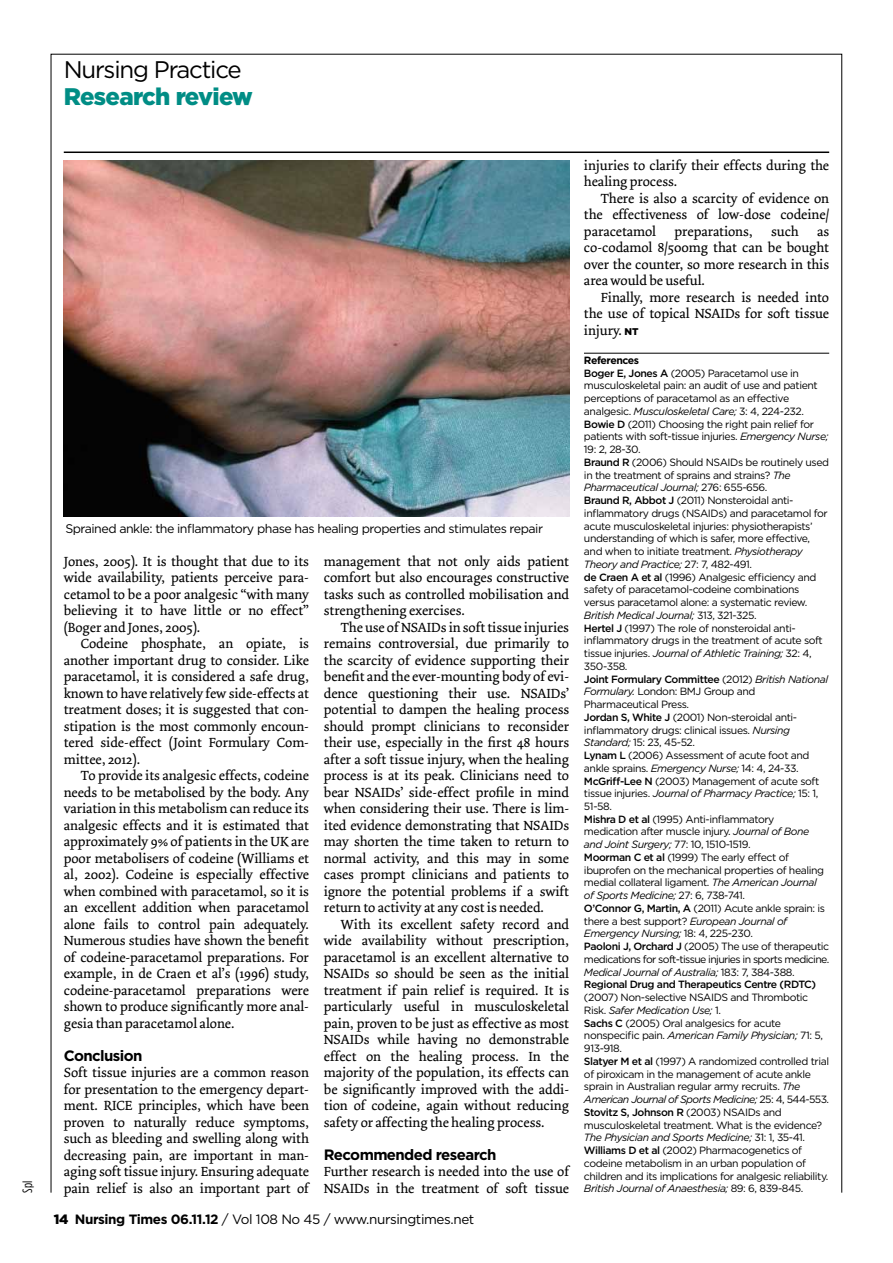
<style>
.page{position:relative;width:893px;height:1263px;background:#fff}
.page>*{position:absolute;margin:0;border:0;box-sizing:border-box;transform-origin:0 0}
.t1{font:24px "Gotham";letter-spacing:-.05em;color:#000}
.t2{font:900 24px "Gotham";letter-spacing:-.03em;color:#008d85}
.t3{font:700 15px "Gotham";letter-spacing:-.04em;color:#000}
.t4{font:13.95px/16.5px "Dolly";letter-spacing:-.005em;color:#000;text-align:justify}
.t5{font:13.5px "Gotham";letter-spacing:-.03em;color:#000}
.t6{font:13.5px "Gotham Condensed";color:#000}
.t7{font:12.45px "Gotham";letter-spacing:-.04em;color:#000}
.t8{font:10.5px/12.8px "Gotham";letter-spacing:-.04em;color:#000}
.s1{font-weight:900}
.s2{font-weight:700}
.s3{font-family:"Gotham";font-weight:900;font-size:9.75px}
.s4{font-weight:500}
.s5{font-style:italic}
</style>
<div class="page">
<hr style="left:64px;top:152px;width:765px;height:1px;background:#000">
<hr style="left:584px;top:353px;width:245px;height:1px;background:#000">
<img style="left:64px;top:161px;width:505px;height:355px">
<h1 class="t1" style="left:64px;top:54px;width:179px">Nursing Practice</h1>
<h1 class="t2" style="left:64px;top:80px;width:191px">Research review</h1>
<p class="t6" style="left:20px;top:1193px;width:14px;rotate:-90deg">Spl</p>
<p class="t7" style="left:65px;top:520px;width:479px">Sprained ankle: the inflammatory phase has healing properties and stimulates repair</p>
<p class="t4" style="left:64px;top:553px;width:247px">Jones, 2005). It is thought that due to its wide availability, patients perceive para&shy;cetamol to be a poor analgesic “with many believing it to have little or no effect” (Boger and Jones, 2005).</p>
<p class="t4" style="left:64px;top:635px;width:247px;text-indent:17px">Codeine phosphate, an opiate, is another important drug to consider. Like paracetamol, it is considered a safe drug, known to have relatively few side-effects at treatment doses; it is suggested that con&shy;stipation is the most commonly encoun&shy;tered side-effect (Joint Formulary Com&shy;mittee, 2012).</p>
<p class="t4" style="left:64px;top:767px;width:247px;text-indent:17px">To provide its analgesic effects, codeine needs to be metabolised by the body. Any variation in this metabolism can reduce its analgesic effects and it is estimated that approximately 9% of patients in the UK are poor metabolisers of codeine (Williams et al, 2002). Codeine is especially effective when combined with paracetamol, so it is an excellent addition when paracetamol alone fails to control pain adequately.<br>Numerous studies have shown the benefit of codeine-paracetamol preparations. For example, in de Craen et al’s (1996) study, codeine-paracetamol preparations were shown to produce significantly more anal&shy;gesia than paracetamol alone.</p>
<p class="t3" style="left:64px;top:1045px;width:80px">Conclusion</p>
<p class="t4" style="left:64px;top:1064px;width:247px">Soft tissue injuries are a common reason for presentation to the emergency depart&shy;ment. RICE principles, which have been proven to naturally reduce symptoms, such as bleeding and swelling along with decreasing pain, are important in man&shy;aging soft tissue injury. Ensuring adequate pain relief is also an important part of</p>
<p class="t4" style="left:324px;top:553px;width:247px">management that not only aids patient comfort but also encourages constructive tasks such as controlled mobilisation and strengthening exercises.</p>
<p class="t4" style="left:324px;top:619px;width:247px;text-indent:17px">The use of NSAIDs in soft tissue injuries remains controversial, due primarily to the scarcity of evidence supporting their benefit and the ever-mounting body of evi&shy;dence questioning their use. NSAIDs’ potential to dampen the healing process should prompt clinicians to reconsider their use, especially in the first 48 hours after a soft tissue injury, when the healing process is at its peak. Clinicians need to bear NSAIDs’ side-effect profile in mind when considering their use. There is lim&shy;ited evidence demonstrating that NSAIDs may shorten the time taken to return to normal activity, and this may in some cases prompt clinicians and patients to ignore the potential problems if a swift return to activity at any cost is needed.</p>
<p class="t4" style="left:324px;top:916px;width:247px;text-indent:17px">With its excellent safety record and wide availability without prescription, paracetamol is an excellent alternative to NSAIDs so should be seen as the initial treatment if pain relief is required. It is particularly useful in musculoskeletal pain, proven to be just as effective as most NSAIDs while having no demonstrable effect on the healing process. In the majority of the population, its effects can be significantly improved with the addi&shy;tion of codeine, again without reducing safety or affecting the healing process.</p>
<p class="t3" style="left:324px;top:1144px;width:174px">Recommended research</p>
<p class="t4" style="left:324px;top:1163px;width:247px">Further research is needed into the use of<br>NSAIDs in the treatment of soft tissue</p>
<p class="t5" style="left:54px;top:1211px;width:422px"><span class="s1">14</span> <span class="s2">Nursing Times 06.11.12</span> / Vol 108 No 45 / www.nursingtimes.net</p>
<p class="t4" style="left:584px;top:157px;width:247px">injuries to clarify their effects during the healing process.</p>
<p class="t4" style="left:584px;top:190px;width:247px;text-indent:17px">There is also a scarcity of evidence on the effectiveness of low-dose codeine/ paracetamol</p>
<p class="t4" style="left:674px;top:223px;width:80px">preparations,</p>
<p class="t4" style="left:771px;top:223px;width:29px">such</p>
<p class="t4" style="left:584px;top:223px;width:247px;text-indent:233px">as co-codamol 8/500mg that can be bought over the counter, so more research in this area would be useful.</p>
<p class="t4" style="left:584px;top:289px;width:247px;text-indent:17px">Finally, more research is needed into the use of topical NSAIDs for soft tissue injury. <span class="s3">NT</span></p>
<p class="t8" style="left:584px;top:353px;width:247px"><span class="s2">References<br></span><span class="s4">Boger E, Jones A</span> (2005) Paracetamol use in musculoskeletal pain: an audit of use and patient perceptions of paracetamol as an effective analgesic. <span class="s5">Musculoskeletal Care;</span> 3: 4, 224-232.<br><span class="s4">Bowie D</span> (2011) Choosing the right pain relief for patients with soft-tissue injuries. <span class="s5">Emergency Nurse; </span>19: 2, 28-30.<br><span class="s4">Braund R</span> (2006) Should NSAIDs be routinely used in the treatment of sprains and strains? <span class="s5">The Pharmaceutical Journal;</span> 276: 655-656.<br><span class="s4">Braund R, Abbot J</span> (2011) Nonsteroidal anti&shy;inflammatory drugs (NSAIDs) and paracetamol for acute musculoskeletal injuries: physiotherapists’ understanding of which is safer, more effective, and when to initiate treatment. <span class="s5">Physiotherapy Theory and Practice;</span> 27: 7, 482-491.<br><span class="s4">de Craen A et al</span> (1996) Analgesic efficiency and safety of paracetamol-codeine combinations versus paracetamol alone: a systematic review.<br><span class="s5">British Medical Journal;</span> 313, 321-325.<br><span class="s4">Hertel J</span> (1997) The role of nonsteroidal anti&shy;inflammatory drugs in the treatment of acute soft tissue injuries. <span class="s5">Journal of Athletic Training;</span> 32: 4, 350-358.<br><span class="s4">Joint Formulary Committee</span> (2012) <span class="s5">British National Formulary.</span> London: BMJ Group and Pharmaceutical Press.<br><span class="s4">Jordan S, White J</span> (2001) Non-steroidal anti&shy;inflammatory drugs: clinical issues. <span class="s5">Nursing Standard;</span> 15: 23, 45-52.<br><span class="s4">Lynam L</span> (2006) Assessment of acute foot and ankle sprains. <span class="s5">Emergency Nurse;</span> 14: 4, 24-33.<br><span class="s4">McGriff-Lee N</span> (2003) Management of acute soft tissue injuries. <span class="s5">Journal of Pharmacy Practice;</span> 15: 1, 51-58.<br><span class="s4">Mishra D et al</span> (1995) Anti-inflammatory medication after muscle injury. <span class="s5">Journal of Bone and Joint Surgery;</span> 77: 10, 1510-1519.<br><span class="s4">Moorman C et al</span> (1999) The early effect of ibuprofen on the mechanical properties of healing medial collateral ligament. <span class="s5">The American Journal of Sports Medicine;</span> 27: 6, 738-741.<br><span class="s4">O’Connor G, Martin, A</span> (2011) Acute ankle sprain: is there a best support? <span class="s5">European Journal of Emergency Nursing;</span> 18: 4, 225-230.<br><span class="s4">Paoloni J, Orchard J</span> (2005) The use of therapeutic medications for soft-tissue injuries in sports medicine.<br><span class="s5">Medical Journal of Australia;</span> 183: 7, 384-388.<br><span class="s4">Regional Drug and Therapeutics Centre (RDTC)</span></p>
<p class="t8" style="left:584px;top:991px;width:247px">(2007) Non-selective NSAIDS and Thrombotic Risk. <span class="s5">Safer Medication Use;</span> 1.<br><span class="s4">Sachs C</span> (2005) Oral analgesics for acute nonspecific pain. <span class="s5">American Family Physician;</span> 71: 5, 913-918.<br><span class="s4">Slatyer M et al</span> (1997) A randomized controlled trial of piroxicam in the management of acute ankle sprain in Australian regular army recruits. <span class="s5">The American Journal of Sports Medicine;</span> 25: 4, 544-553.<br><span class="s4">Stovitz S, Johnson R</span> (2003) NSAIDs and musculoskeletal treatment. What is the evidence?<br><span class="s5">The Physician and Sports Medicine;</span> 31: 1, 35-41.<br><span class="s4">Williams D et al</span> (2002) Pharmacogenetics of codeine metabolism in an urban population of children and its implications for analgesic reliability.<br><span class="s5">British Journal of Anaesthesia;</span> 89: 6, 839-845.</p>
</div>
